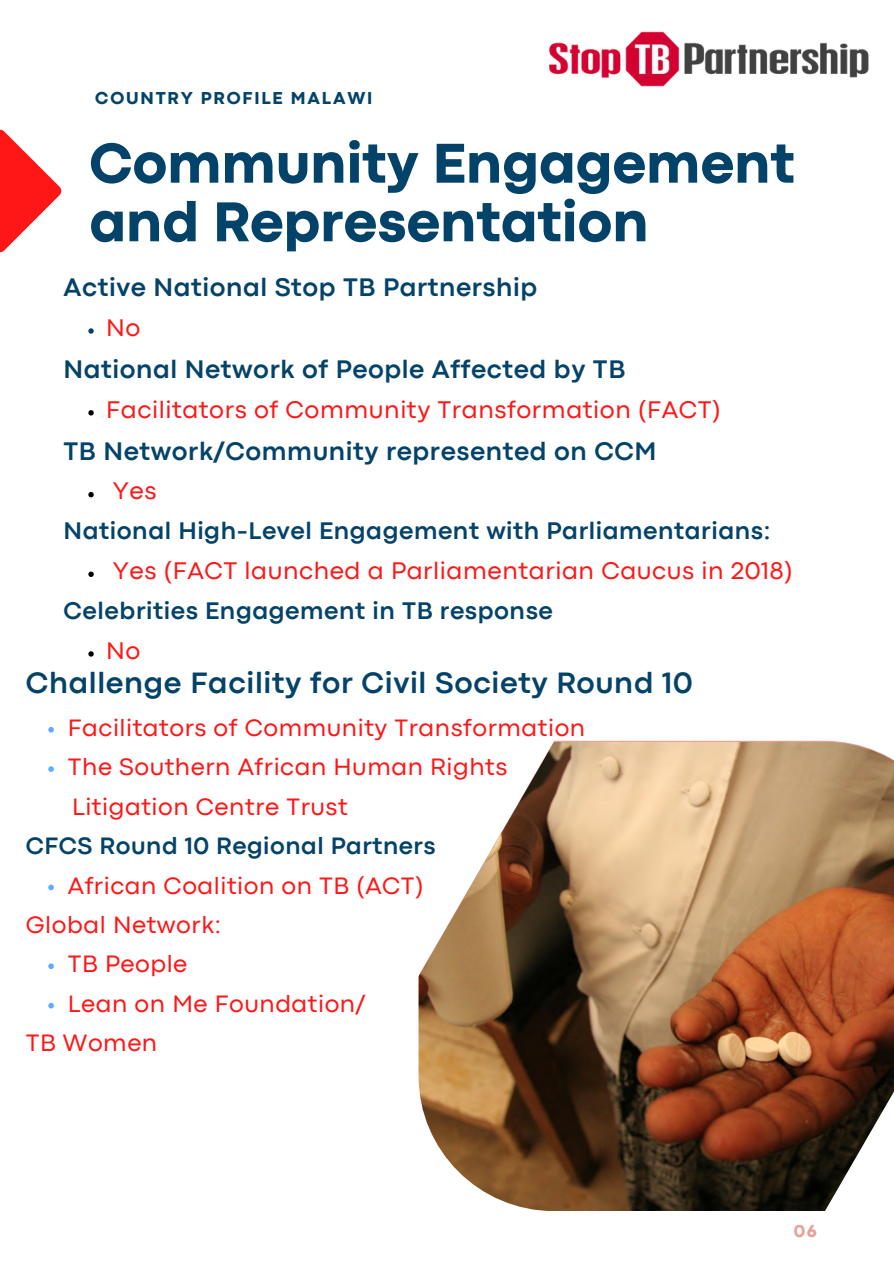
<style>
.page{position:relative;width:894px;height:1264px;background:#fff}
.page>*{position:absolute;margin:0;border:0;box-sizing:border-box;transform-origin:0 0}
.t1{font:800 58.5px/58.5px "Codec Pro";color:#044369}
.t2{font:700 30.75px "Codec Pro";letter-spacing:.02em;color:#044369}
.t3{font:700 26.55px "Codec Pro";letter-spacing:.02em;color:#044369}
.t4{font:25.05px "Codec Pro";letter-spacing:.02em;color:#ff1616}
.t5{font:700 25.05px "Codec Pro";letter-spacing:.02em;color:#044369}
.t6{font:24.75px/39.5px "Codec Pro";letter-spacing:.02em;color:#ff1616}
.t7{font:700 24.75px "Codec Pro";letter-spacing:.02em;color:#044369}
.t8{font:800 18px "Codec Pro";letter-spacing:.1em;color:#044369}
.t9{font:800 18px "Codec Pro";color:#e8a399}
</style>
<div class="page">
<svg style="left:0;top:129px;width:62px;height:124px"></svg>
<img style="left:418px;top:742px;width:475px;height:468px">
<img style="left:549px;top:31px;width:320px;height:56px">
<svg style="left:88px;top:328px;width:6px;height:6px"></svg>
<svg style="left:88px;top:410px;width:6px;height:5px"></svg>
<svg style="left:88px;top:492px;width:6px;height:5px"></svg>
<svg style="left:88px;top:571px;width:6px;height:6px"></svg>
<svg style="left:88px;top:651px;width:6px;height:5px"></svg>
<svg style="left:48px;top:727px;width:6px;height:5px"></svg>
<svg style="left:48px;top:766px;width:6px;height:6px"></svg>
<svg style="left:48px;top:884px;width:6px;height:6px"></svg>
<svg style="left:48px;top:963px;width:6px;height:6px"></svg>
<svg style="left:48px;top:1002px;width:6px;height:6px"></svg>
<p class="t8" style="left:95px;top:92px;width:278px">COUNTRY PROFILE MALAWI</p>
<h1 class="t1" style="left:89px;top:138px;width:706px">Community Engagement and Representation</h1>
<p class="t3" style="left:64px;top:278px;width:475px">Active National Stop TB Partnership</p>
<p class="t4" style="left:106px;top:318px;width:36px">No</p>
<p class="t3" style="left:64px;top:359px;width:563px">National Network of People Affected by TB</p>
<p class="t4" style="left:106px;top:400px;width:616px">Facilitators of Community Transformation (FACT)</p>
<p class="t3" style="left:64px;top:441px;width:594px">TB Network/Community represented on CCM</p>
<p class="t4" style="left:113px;top:482px;width:45px">Yes</p>
<p class="t5" style="left:64px;top:522px;width:708px">National High-Level Engagement with Parliamentarians:</p>
<p class="t4" style="left:113px;top:562px;width:681px">Yes (FACT launched a Parliamentarian Caucus in 2018)</p>
<p class="t5" style="left:64px;top:601px;width:490px">Celebrities Engagement in TB response</p>
<p class="t4" style="left:106px;top:641px;width:36px">No</p>
<p class="t2" style="left:26px;top:672px;width:668px">Challenge Facility for Civil Society Round 10</p>
<p class="t6" style="left:68px;top:709px;width:519px">Facilitators of Community Transformation<br>The Southern African Human Rights</p>
<p class="t6" style="left:72px;top:788px;width:277px">Litigation Centre Trust</p>
<p class="t7" style="left:26px;top:837px;width:411px">CFCS Round 10 Regional Partners</p>
<p class="t6" style="left:68px;top:867px;width:357px">African Coalition on TB (ACT)</p>
<p class="t6" style="left:26px;top:906px;width:197px">Global Network:</p>
<p class="t6" style="left:68px;top:946px;width:299px">TB People<br>Lean on Me Foundation/</p>
<p class="t6" style="left:26px;top:1025px;width:133px">TB Women</p>
<p class="t9" style="left:793px;top:1224px;width:25px">06</p>
</div>
